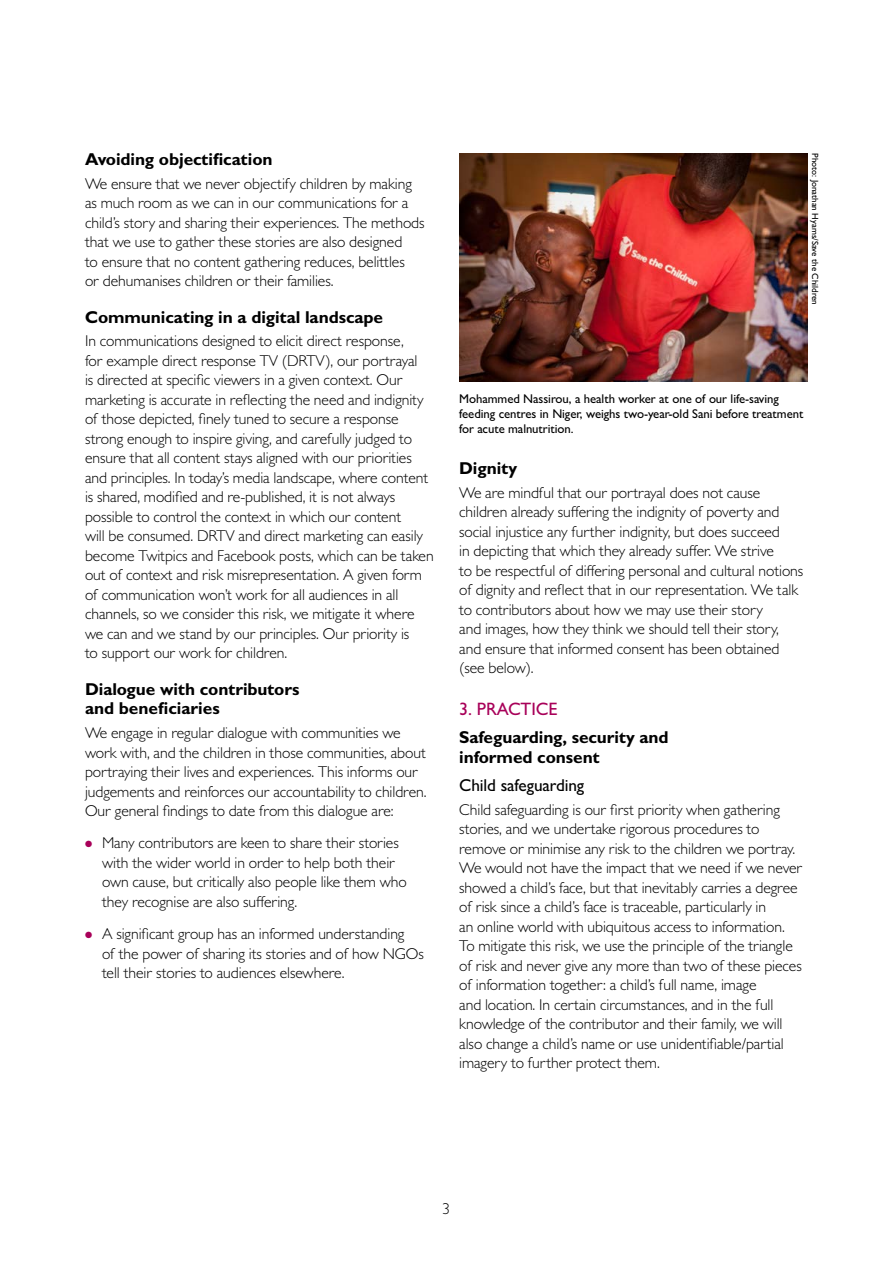
<style>
.page{position:relative;width:893px;height:1263px;background:#fff}
.page>*{position:absolute;margin:0;border:0;box-sizing:border-box;transform-origin:0 0}
.t1{font:500 18px "Gill Sans MT Std";letter-spacing:-.005em;color:#a80159}
.t2{font:700 17.25px/19.5px "Gill Sans MT Std";letter-spacing:-.005em;color:#000}
.t3{font:500 17.25px "Gill Sans MT Std";letter-spacing:-.005em;color:#000}
.t4{font:300 15.75px/19.5px "Gill Sans MT Std";letter-spacing:-.005em;color:#000}
.t5{font:500 12.75px/15px "Gill Sans MT Std";letter-spacing:-.005em;color:#000}
.t6{font:500 9px "Gill Sans MT Std";color:#000}
.s1{color:#a80159}
</style>
<div class="page">
<img style="left:459px;top:153px;width:349px;height:228px">
<p class="t2" style="left:85px;top:149px;width:189px">Avoiding objectification</p>
<p class="t4" style="left:85px;top:173px;width:341px">We ensure that we never objectify children by making as much room as we can in our communications for a child’s story and sharing their experiences. The methods that we use to gather these stories are also designed<br>to ensure that no content gathering reduces, belittles<br>or dehumanises children or their families.</p>
<p class="t2" style="left:85px;top:307px;width:300px">Communicating in a digital landscape</p>
<p class="t4" style="left:85px;top:331px;width:350px">In communications designed to elicit direct response,<br>for example direct response TV (DRTV), our portrayal<br>is directed at specific viewers in a given context. Our marketing is accurate in reflecting the need and indignity of those depicted, finely tuned to secure a response strong enough to inspire giving, and carefully judged to ensure that all content stays aligned with our priorities and principles. In today’s media landscape, where content is shared, modified and re-published, it is not always possible to control the context in which our content<br>will be consumed. DRTV and direct marketing can easily become Twitpics and Facebook posts, which can be taken out of context and risk misrepresentation. A given form of communication won’t work for all audiences in all channels, so we consider this risk, we mitigate it where we can and we stand by our principles. Our priority is<br>to support our work for children.</p>
<p class="t2" style="left:85px;top:679px;width:216px">Dialogue with contributors and beneficiaries</p>
<p class="t4" style="left:85px;top:723px;width:343px">We engage in regular dialogue with communities we work with, and the children in those communities, about portraying their lives and experiences. This informs our judgements and reinforces our accountability to children.<br>Our general findings to date from this dialogue are:</p>
<p class="t4" style="left:102px;top:833px;width:306px;text-indent:-17px"><span class="s1">●</span> Many contributors are keen to share their stories with the wider world in order to help both their own cause, but critically also people like them who they recognise are also suffering.</p>
<p class="t4" style="left:102px;top:924px;width:323px;text-indent:-17px"><span class="s1">●</span> A significant group has an informed understanding<br>of the power of sharing its stories and of how NGOs tell their stories to audiences elsewhere.</p>
<p class="t6" style="left:821px;top:153px;width:153px;rotate:90deg">Photo: Jonathan Hyams/Save the Children</p>
<p class="t5" style="left:459px;top:391px;width:346px">Mohammed Nassirou, a health worker at one of our life-saving feeding centres in Niger, weighs two-year-old Sani before treatment for acute malnutrition.</p>
<p class="t2" style="left:459px;top:458px;width:59px">Dignity</p>
<p class="t4" style="left:459px;top:482px;width:346px">We are mindful that our portrayal does not cause children already suffering the indignity of poverty and social injustice any further indignity, but does succeed<br>in depicting that which they already suffer. We strive<br>to be respectful of differing personal and cultural notions of dignity and reflect that in our representation. We talk to contributors about how we may use their story<br>and images, how they think we should tell their story, and ensure that informed consent has been obtained (see below).</p>
<p class="t1" style="left:459px;top:699px;width:100px">3. PRACTICE</p>
<p class="t2" style="left:459px;top:727px;width:211px">Safeguarding, security and informed consent</p>
<p class="t3" style="left:459px;top:775px;width:127px">Child safeguarding</p>
<p class="t4" style="left:459px;top:799px;width:345px">Child safeguarding is our first priority when gathering stories, and we undertake rigorous procedures to remove or minimise any risk to the children we portray.<br>We would not have the impact that we need if we never showed a child’s face, but that inevitably carries a degree of risk since a child’s face is traceable, particularly in<br>an online world with ubiquitous access to information.<br>To mitigate this risk, we use the principle of the triangle of risk and never give any more than two of these pieces of information together: a child’s full name, image<br>and location. In certain circumstances, and in the full knowledge of the contributor and their family, we will also change a child’s name or use unidentifiable/partial imagery to further protect them.</p>
<p class="t4" style="left:443px;top:1199px;width:9px">3</p>
</div>
